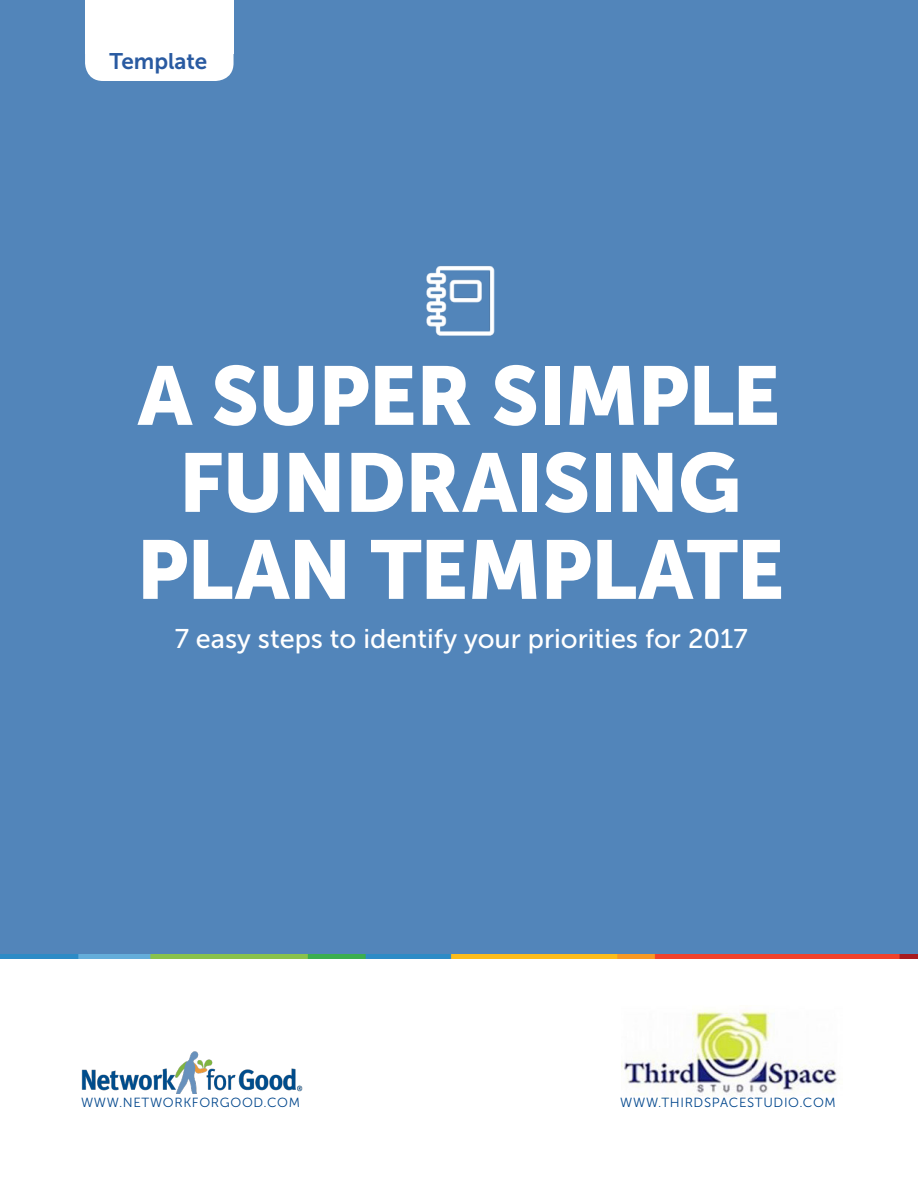
<style>
.page{position:relative;width:918px;height:1188px;background:#fff}
.page>*{position:absolute;margin:0;border:0;box-sizing:border-box;transform-origin:0 0}
.Guide_Title{font:82.5px/87px "Museo Sans 900";letter-spacing:-.02em;color:#fff;text-align:center}
.Guide_Subtitle{font:27px "Museo Sans 500";color:#fff}
.t1{font:22.5px "Museo Sans 700";color:#295aa1}
.t2{font:13.2px "Museo Sans 300";letter-spacing:.05em;color:#01468c}
</style>
<div class="page">
<div style="left:0;top:0;width:918px;height:958px;background:#5285ba"></div>
<img style="left:0;top:954px;width:918px;height:4px">
<div style="left:85px;top:0;width:149px;height:54px;background:#fff"></div>
<div style="left:85px;top:54px;width:149px;height:27px;background:#fff"></div>
<img style="left:621px;top:1010px;width:216px;height:86px">
<img style="left:426px;top:266px;width:69px;height:70px">
<img style="left:81px;top:1051px;width:221px;height:43px">
<h3 class="t1" style="left:110px;top:49px;width:99px">Template</h3>
<p class="Guide_Title" style="left:136px;top:352px;width:650px">A SUPER SIMPLE<br>FUNDRAISING<br>PLAN TEMPLATE</p>
<p class="Guide_Subtitle" style="left:175px;top:624px;width:575px">7 easy steps to identify your priorities for 2017</p>
<p class="t2" style="left:81px;top:1095px;width:221px">WWW.NETWORKFORGOOD.COM</p>
<p class="t2" style="left:620px;top:1096px;width:217px">WWW.THIRDSPACESTUDIO.COM</p>
</div>
